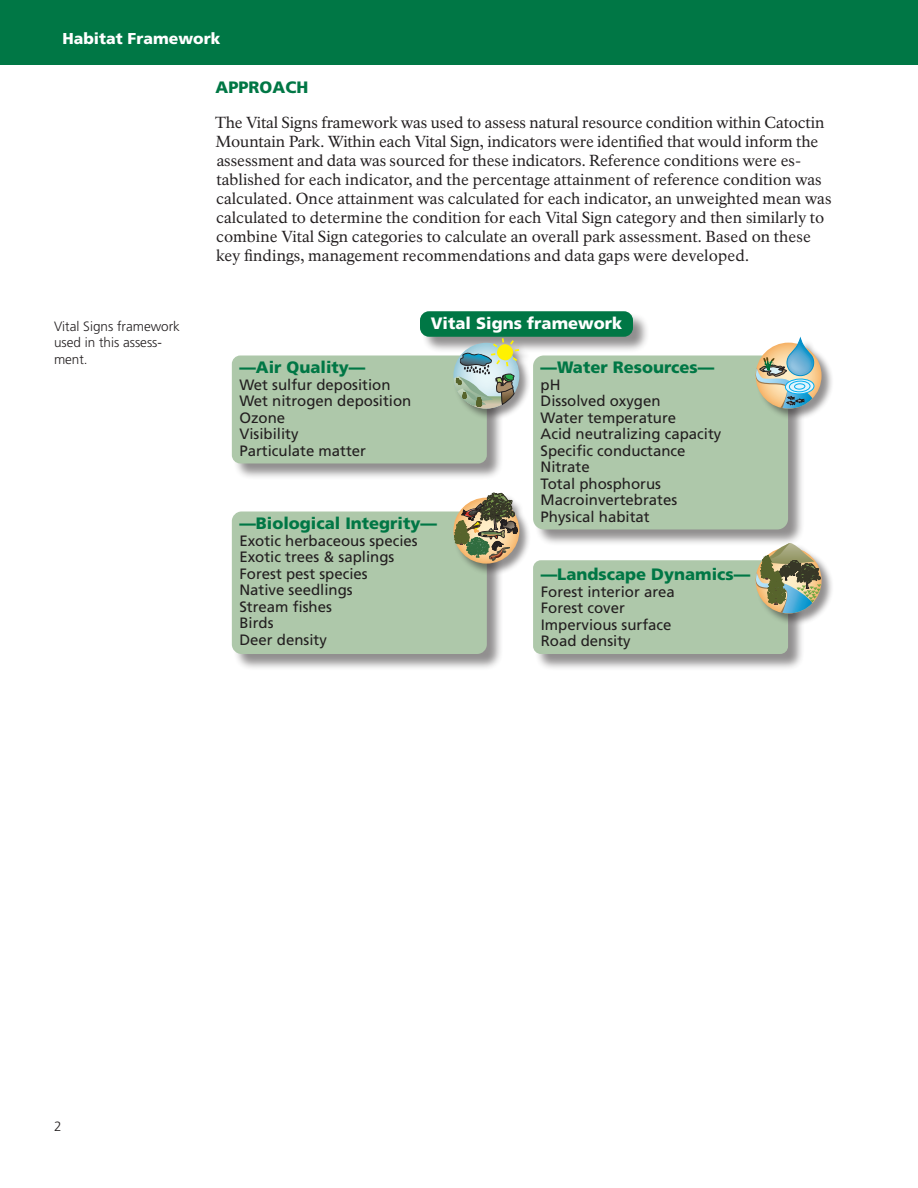
<style>
.page{position:relative;width:918px;height:1188px;background:#fff}
.page>*{position:absolute;margin:0;border:0;box-sizing:border-box;transform-origin:0 0}
.Second_order_heading{font:900 16.5px "Frutiger LT Std";color:#007745}
.t1{font:900 16.5px "Frutiger LT Std";color:#fff}
.Body_text{font:15.75px/18.9px "NPS Rawlinson OT";color:#231f20}
.t2{font:900 15.75px "Frutiger LT Std";color:#fff}
.t3{font:15px/16.5px "Frutiger LT Std";color:#231f20}
.Figure_caption{font:300 13.5px/16.2px "Frutiger LT Std";color:#231f20}
</style>
<div class="page">
<div style="left:0;top:0;width:918px;height:65px;background:#007745"></div>
<div style="left:232px;top:313px;width:573px;height:358px;background:#231f20;opacity:.5"></div>
<div style="left:533px;top:560px;width:255px;height:94px;background:#aec8aa;border-radius:8px"></div>
<div style="left:232px;top:355px;width:255px;height:108px;background:#aec8aa;border-radius:8px"></div>
<div style="left:420px;top:311px;width:213px;height:26px;background:#007745;border-radius:9px"></div>
<div style="left:232px;top:511px;width:255px;height:143px;background:#aec8aa;border-radius:10px"></div>
<div style="left:453px;top:338px;width:381px;height:288px;background:#231f20;opacity:.5"></div>
<img style="left:454px;top:338px;width:65px;height:71px">
<svg style="left:756px;top:343px;width:66px;height:66px"></svg>
<img style="left:753px;top:338px;width:61px;height:74px">
<img style="left:753px;top:543px;width:68px;height:74px">
<svg style="left:453px;top:498px;width:66px;height:66px"></svg>
<img style="left:454px;top:493px;width:64px;height:67px">
<p class="t2" style="left:62px;top:29px;width:159px">Habitat Framework</p>
<p class="Figure_caption" style="left:54px;top:319px;width:128px">Vital Signs framework used in this assess&shy;ment.</p>
<p class="Second_order_heading" style="left:216px;top:78px;width:94px">APPROACH</p>
<p class="Body_text" style="left:215px;top:114px;width:618px">The Vital Signs framework was used to assess natural resource condition within Catoctin Mountain Park. Within each Vital Sign, indicators were identified that would inform the assessment and data was sourced for these indicators. Reference conditions were es&shy;tablished for each indicator, and the percentage attainment of reference condition was calculated. Once attainment was calculated for each indicator, an unweighted mean was calculated to determine the condition for each Vital Sign category and then similarly to combine Vital Sign categories to calculate an overall park assessment. Based on these key findings, management recommendations and data gaps were developed.</p>
<p class="t1" style="left:431px;top:314px;width:193px">Vital Signs framework</p>
<p class="Second_order_heading" style="left:239px;top:357px;width:128px">—Air Quality—</p>
<p class="t3" style="left:239px;top:376px;width:174px">Wet sulfur deposition<br>Wet nitrogen deposition<br>Ozone<br>Visibility<br>Particulate matter</p>
<p class="Second_order_heading" style="left:239px;top:513px;width:199px">—Biological Integrity—</p>
<p class="t3" style="left:239px;top:532px;width:180px">Exotic herbaceous species<br>Exotic trees &amp; saplings<br>Forest pest species<br>Native seedlings<br>Stream fishes<br>Birds<br>Deer density</p>
<p class="Second_order_heading" style="left:541px;top:357px;width:175px">—Water Resources—</p>
<p class="t3" style="left:541px;top:376px;width:182px">pH<br>Dissolved oxygen<br>Water temperature<br>Acid neutralizing capacity<br>Specific conductance<br>Nitrate<br>Total phosphorus<br>Macroinvertebrates<br>Physical habitat</p>
<p class="Second_order_heading" style="left:541px;top:564px;width:211px">—Landscape Dynamics—</p>
<p class="t3" style="left:541px;top:583px;width:136px">Forest interior area<br>Forest cover<br>Impervious surface<br>Road density</p>
<p class="Figure_caption" style="left:54px;top:1119px;width:9px">2</p>
</div>
